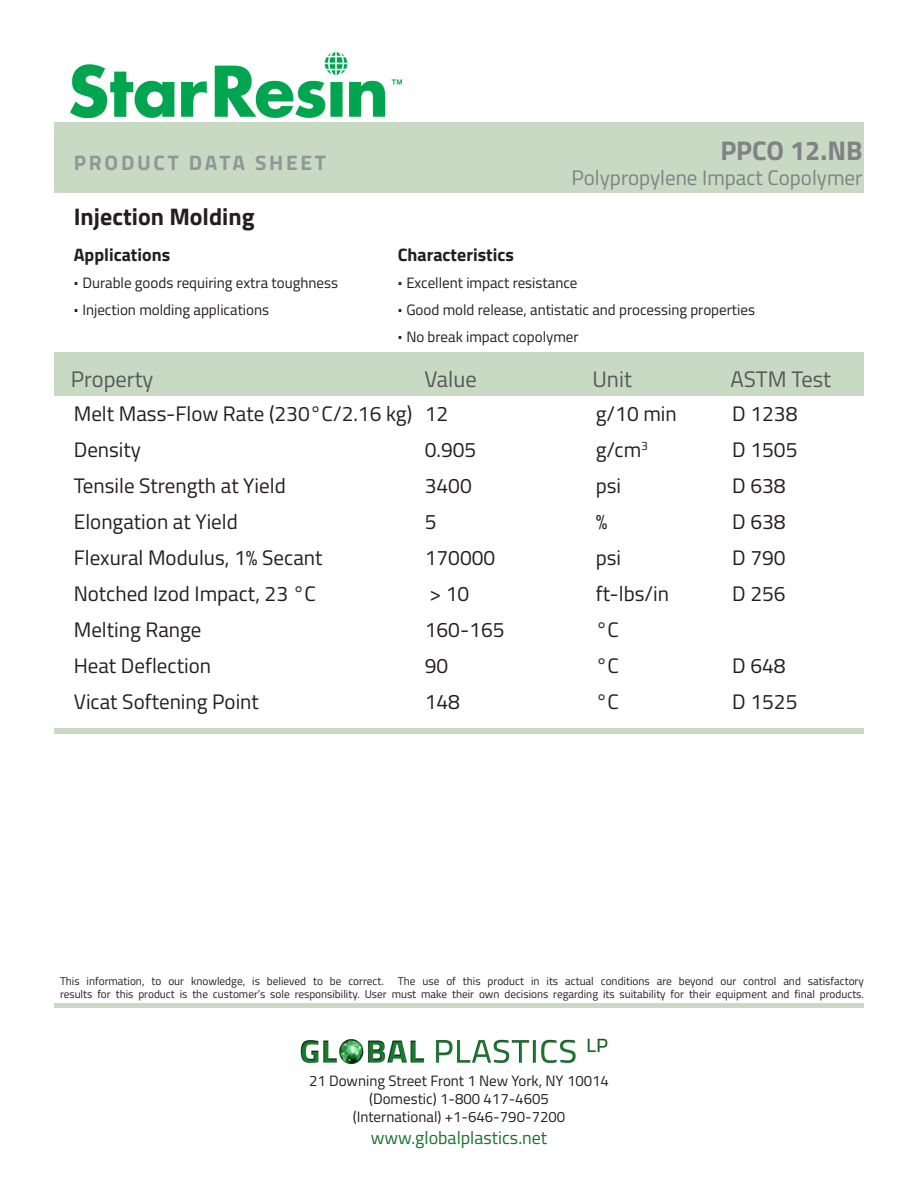
<style>
.page{position:relative;width:918px;height:1188px;background:#fff}
.page>*{position:absolute;margin:0;border:0;box-sizing:border-box;transform-origin:0 0}
.t1{font:700 27px "Titillium Web";color:#808285}
.Disclaimer{font:700 24px "Titillium Web";color:#231f20}
.t2{font:22.5px "Titillium Web";color:#57585a}
.t3{font:21px "Titillium Web";color:#231f20}
.t4{font:21px "Titillium Web";color:#808285}
.t5{font:700 21px "Titillium Web";letter-spacing:.13em;color:#939598}
.Disclaimer-2{font:700 18px "Titillium Web";color:#231f20}
.t6{font:18px "Titillium Web";color:#19732d}
.Disclaimer-3{font:15px "Titillium Web";color:#231f20}
.Disclaimer-4{font:11.25px/13.5px "Titillium Web";color:#231f20}
.s1{font-weight:700;font-size:18px}
</style>
<div class="page">
<div style="left:54px;top:353px;width:810px;height:43px;background:#c8d9c4"></div>
<div style="left:54px;top:122px;width:810px;height:71px;background:#c8d9c4"></div>
<img style="left:70px;top:53px;width:332px;height:64px">
<div style="left:54px;top:729px;width:810px;height:5px;background:#c8d9c4"></div>
<div style="left:54px;top:1003px;width:810px;height:5px;background:#c8d9c4"></div>
<img style="left:300px;top:1038px;width:308px;height:25px">
<p class="t5" style="left:74px;top:147px;width:254px">PRODUCT DATA SHEET</p>
<p class="t1" style="left:720px;top:130px;width:144px">PPCO 12.NB</p>
<p class="t4" style="left:572px;top:163px;width:292px">Polypropylene Impact Copolymer</p>
<p class="Disclaimer" style="left:74px;top:198px;width:182px">Injection Molding</p>
<p class="Disclaimer-2" style="left:74px;top:241px;width:98px">Applications</p>
<p class="Disclaimer-2" style="left:398px;top:241px;width:118px">Characteristics</p>
<p class="Disclaimer-3" style="left:74px;top:272px;width:266px"><span class="s1">·</span> Durable goods requiring extra toughness</p>
<p class="Disclaimer-3" style="left:398px;top:272px;width:181px"><span class="s1">·</span> Excellent impact resistance</p>
<p class="Disclaimer-3" style="left:74px;top:299px;width:197px"><span class="s1">·</span> Injection molding applications</p>
<p class="Disclaimer-3" style="left:398px;top:299px;width:359px"><span class="s1">·</span> Good mold release, antistatic and processing properties</p>
<p class="Disclaimer-3" style="left:398px;top:326px;width:182px"><span class="s1">·</span> No break impact copolymer</p>
<p class="t2" style="left:71px;top:363px;width:84px">Property</p>
<p class="t2" style="left:424px;top:363px;width:54px">Value</p>
<p class="t2" style="left:592px;top:363px;width:41px">Unit</p>
<p class="t2" style="left:730px;top:363px;width:102px">ASTM Test</p>
<p class="t3" style="left:74px;top:399px;width:376px">Melt Mass-Flow Rate (230°C/2.16 kg) 12</p>
<p class="t3" style="left:596px;top:399px;width:83px">g/10 min</p>
<p class="t3" style="left:732px;top:399px;width:67px">D 1238</p>
<p class="t3" style="left:74px;top:435px;width:69px">Density</p>
<p class="t3" style="left:425px;top:435px;width:53px">0.905</p>
<p class="t3" style="left:596px;top:435px;width:54px">g/cm<sup>3</sup></p>
<p class="t3" style="left:732px;top:435px;width:67px">D 1505</p>
<p class="t3" style="left:74px;top:471px;width:213px">Tensile Strength at Yield</p>
<p class="t3" style="left:425px;top:471px;width:49px">3400</p>
<p class="t3" style="left:596px;top:471px;width:27px">psi</p>
<p class="t3" style="left:732px;top:471px;width:55px">D 638</p>
<p class="t3" style="left:74px;top:507px;width:166px">Elongation at Yield</p>
<p class="t3" style="left:425px;top:507px;width:13px">5</p>
<p class="t3" style="left:596px;top:507px;width:13px">%</p>
<p class="t3" style="left:732px;top:507px;width:55px">D 638</p>
<p class="t3" style="left:74px;top:543px;width:250px">Flexural Modulus, 1% Secant</p>
<p class="t3" style="left:425px;top:543px;width:72px">170000</p>
<p class="t3" style="left:596px;top:543px;width:27px">psi</p>
<p class="t3" style="left:732px;top:543px;width:55px">D 790</p>
<p class="t3" style="left:74px;top:579px;width:244px">Notched Izod Impact, 23 °C</p>
<p class="t3" style="left:429px;top:579px;width:41px">&gt; 10</p>
<p class="t3" style="left:596px;top:579px;width:75px">ft-lbs/in</p>
<p class="t3" style="left:732px;top:579px;width:55px">D 256</p>
<p class="t3" style="left:74px;top:615px;width:129px">Melting Range</p>
<p class="t3" style="left:425px;top:615px;width:81px">160-165</p>
<p class="t3" style="left:596px;top:615px;width:25px">°C</p>
<p class="t3" style="left:74px;top:651px;width:139px">Heat Deflection</p>
<p class="t3" style="left:425px;top:651px;width:25px">90</p>
<p class="t3" style="left:596px;top:651px;width:25px">°C</p>
<p class="t3" style="left:732px;top:651px;width:55px">D 648</p>
<p class="t3" style="left:74px;top:687px;width:187px">Vicat Softening Point</p>
<p class="t3" style="left:425px;top:687px;width:37px">148</p>
<p class="t3" style="left:596px;top:687px;width:25px">°C</p>
<p class="t3" style="left:732px;top:687px;width:67px">D 1525</p>
<p class="Disclaimer-4" style="left:60px;top:974px;width:805px">This information, to our knowledge, is believed to be correct. The use of this product in its actual conditions are beyond our control and satisfactory results for this product is the customer’s sole responsibility. User must make their own decisions regarding its suitability for their equipment and final products.</p>
<p class="Disclaimer-3" style="left:309px;top:1070px;width:301px">21 Downing Street Front 1 New York, NY 10014</p>
<p class="Disclaimer-3" style="left:369px;top:1088px;width:181px">(Domestic) 1-800 417-4605</p>
<p class="Disclaimer-3" style="left:353px;top:1106px;width:214px">(International) +1-646-790-7200</p>
<p class="t6" style="left:371px;top:1125px;width:178px">www.globalplastics.net</p>
</div>
